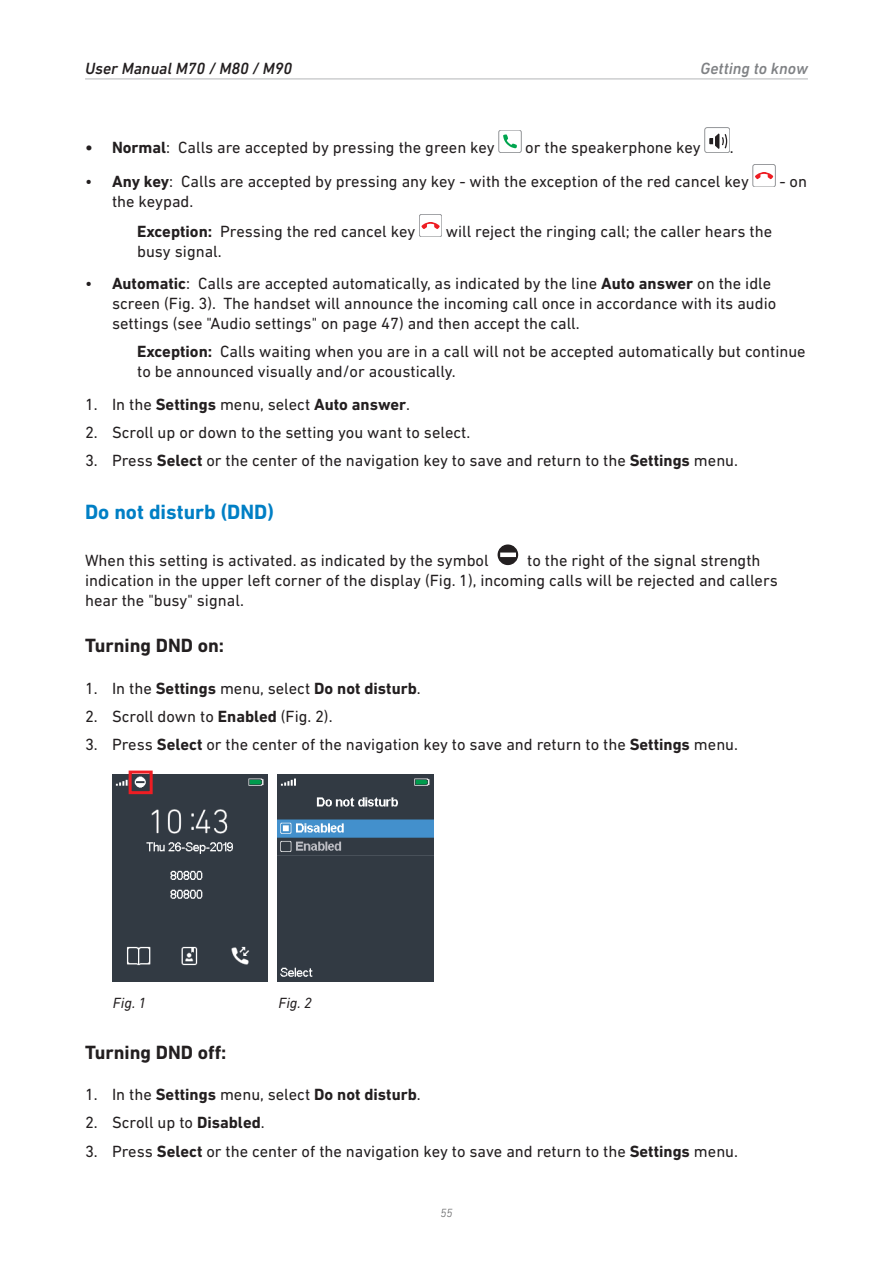
<style>
.page{position:relative;width:893px;height:1263px;background:#fff}
.page>*{position:absolute;margin:0;border:0;box-sizing:border-box;transform-origin:0 0}
.Ü3{font:700 21px "DIN Next LT Pro";color:#007fc5}
.Ü4_no_TOC{font:700 19.5px "DIN Next LT Pro";color:#231f20}
.Liste_indent{font:16.5px/19.8px "DIN Next LT Pro";color:#231f20}
.t1{font:700 16.5px "DIN Next LT Pro";color:#231f20}
.t2{font:italic 500 16.5px "DIN Next LT Pro";color:#231f20}
.t3{font:italic 500 16.5px "DIN Next LT Pro";color:#808285}
.Bildunterschrift{font:italic 15px "DIN Next LT Pro";color:#231f20}
.t4{font:italic 300 12px "DIN Next LT Pro";color:#57585a}
.s1{font-weight:700}
.s2{font-weight:400}
</style>
<div class="page">
<hr style="left:85px;top:78px;width:723px;height:1px;background:#bcbdc0">
<div style="left:499px;top:130px;width:22px;height:23px;border:1px solid #939598;border-radius:2px"></div>
<svg style="left:503px;top:134px;width:14px;height:14px"></svg>
<div style="left:705px;top:128px;width:25px;height:25px;border:1px solid #939598;border-radius:3px"></div>
<svg style="left:709px;top:134px;width:18px;height:15px"></svg>
<div style="left:753px;top:164px;width:22px;height:23px;border:1px solid #939598;border-radius:2px"></div>
<svg style="left:755px;top:172px;width:18px;height:8px"></svg>
<div style="left:419px;top:214px;width:23px;height:23px;border:1px solid #939598;border-radius:2px"></div>
<svg style="left:421px;top:222px;width:19px;height:7px"></svg>
<div style="left:498px;top:545px;width:19px;height:19px;background:#231f20;border-radius:50%"></div>
<div style="left:498px;top:544px;width:20px;height:21px;border:2px solid #231f20;border-radius:50%"></div>
<div style="left:500px;top:552px;width:16px;height:5px;border:2px solid #fff"></div>
<img style="left:112px;top:774px;width:155px;height:207px">
<img style="left:278px;top:774px;width:155px;height:207px">
<div style="left:129px;top:770px;width:24px;height:24px;border:3px solid #ee1d23"></div>
<p class="t2" style="left:85px;top:59px;width:209px">User Manual M70 / M80 / M90</p>
<p class="t3" style="left:701px;top:59px;width:109px">Getting to know</p>
<p class="Liste_indent" style="left:85px;top:137px;width:411px"><span class="s1">• Normal</span>: Calls are accepted by pressing the green key</p>
<p class="Liste_indent" style="left:525px;top:137px;width:177px">or the speakerphone key</p>
<p class="Liste_indent" style="left:730px;top:137px;width:5px">.</p>
<p class="Liste_indent" style="left:85px;top:171px;width:665px">• <span class="s1">Any key</span>: Calls are accepted by pressing any key - with the exception of the red cancel key</p>
<p class="Liste_indent" style="left:779px;top:171px;width:29px">- on</p>
<p class="Liste_indent" style="left:112px;top:191px;width:83px">the keypad.</p>
<p class="Liste_indent" style="left:137px;top:221px;width:280px"><span class="s1">Exception:</span> Pressing the red cancel key</p>
<p class="Liste_indent" style="left:446px;top:221px;width:328px">will reject the ringing call; the caller hears the</p>
<p class="Liste_indent" style="left:137px;top:241px;width:86px">busy signal.</p>
<p class="Liste_indent" style="left:112px;top:274px;width:666px;text-indent:-27px">• <span class="s1">Automatic</span>: Calls are accepted automatically, as indicated by the line <span class="s1">Auto answer</span> on the idle screen (Fig. 3). The handset will announce the incoming call once in accordance with its audio settings (see "Audio settings" on page 47) and then accept the call.</p>
<p class="Liste_indent" style="left:137px;top:341px;width:670px"><span class="s1">Exception:</span> Calls waiting when you are in a call will not be accepted automatically but continue to be announced visually and/or acoustically.</p>
<p class="Liste_indent" style="left:85px;top:394px;width:327px">1. In the <span class="s1">Settings</span> menu, select <span class="s1">Auto answer</span>.</p>
<p class="Liste_indent" style="left:85px;top:422px;width:387px">2. Scroll up or down to the setting you want to select.</p>
<p class="Liste_indent" style="left:85px;top:450px;width:654px">3. Press <span class="s1">Select</span> or the center of the navigation key to save and return to the <span class="s1">Settings</span> menu.</p>
<p class="Ü3" style="left:85px;top:499px;width:190px">Do not disturb (DND)</p>
<p class="Liste_indent" style="left:85px;top:550px;width:405px">When this setting is activated. as indicated by the symbol</p>
<p class="Liste_indent" style="left:85px;top:550px;width:694px;text-indent:442px">to the right of the signal strength indication in the upper left corner of the display (Fig. 1), incoming calls will be rejected and callers hear the "busy" signal.</p>
<p class="Ü4_no_TOC" style="left:85px;top:634px;width:141px">Turning DND on:</p>
<p class="t1" style="left:85px;top:678px;width:337px"><span class="s2">1. In the</span> Settings <span class="s2">menu, select</span> Do not disturb<span class="s2">.</span></p>
<p class="Liste_indent" style="left:85px;top:706px;width:249px">2. Scroll down to <span class="s1">Enabled</span> (Fig. 2).</p>
<p class="Liste_indent" style="left:85px;top:734px;width:654px">3. Press <span class="s1">Select</span> or the center of the navigation key to save and return to the <span class="s1">Settings</span> menu.</p>
<p class="Bildunterschrift" style="left:113px;top:994px;width:35px">Fig. 1</p>
<p class="Bildunterschrift" style="left:278px;top:994px;width:35px">Fig. 2</p>
<p class="Ü4_no_TOC" style="left:85px;top:1041px;width:143px">Turning DND off:</p>
<p class="t1" style="left:85px;top:1085px;width:337px"><span class="s2">1. In the</span> Settings <span class="s2">menu, select</span> Do not disturb<span class="s2">.</span></p>
<p class="Liste_indent" style="left:85px;top:1112px;width:181px">2. Scroll up to <span class="s1">Disabled</span>.</p>
<p class="Liste_indent" style="left:85px;top:1141px;width:654px">3. Press <span class="s1">Select</span> or the center of the navigation key to save and return to the <span class="s1">Settings</span> menu.</p>
<p class="t4" style="left:440px;top:1205px;width:14px">55</p>
</div>
